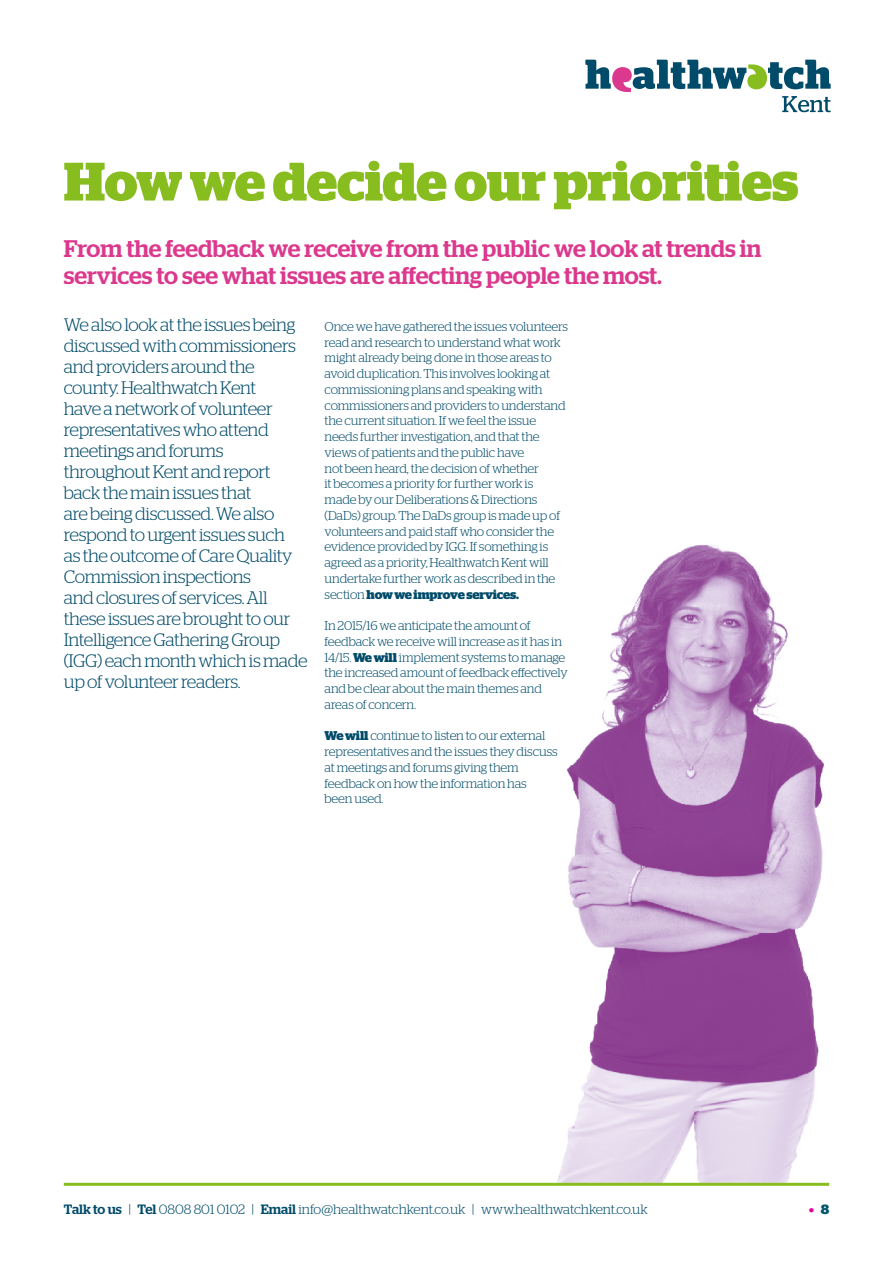
<style>
.page{position:relative;width:893px;height:1263px;background:#fff}
.page>*{position:absolute;margin:0;border:0;box-sizing:border-box;transform-origin:0 0}
.t1{font:700 54px "Stag";letter-spacing:-.005em;color:#88bd1f}
.t2{font:500 24px/26.2px "Stag";color:#db398d}
.t3{font:300 18px/21px "Stag";letter-spacing:-.025em;color:#004b69}
.t4{font:300 13.5px "Stag";color:#004b69}
.t5{font:700 13.5px "Stag";color:#e70095}
.t6{font:300 12.75px/15.8px "Stag";letter-spacing:-.01em;color:#004b69}
.s1{font-weight:700}
.s2{font-weight:500}
.s3{color:#00556f}
</style>
<div class="page">
<img style="left:499px;top:545px;width:331px;height:639px">
<hr style="left:64px;top:1183px;width:765px;height:3px;background:#88bd1f">
<svg style="left:585px;top:60px;width:246px;height:52px"></svg>
<h1 class="t1" style="left:64px;top:150px;width:736px">How we decide our priorities</h1>
<h2 class="t2" style="left:64px;top:235px;width:699px">From the feedback we receive from the public we look at trends in services to see what issues are affecting people the most.</h2>
<p class="t3" style="left:64px;top:314px;width:245px">We also look at the issues being discussed with commissioners and providers around the county. Healthwatch Kent<br>have a network of volunteer representatives who attend meetings and forums throughout Kent and report back the main issues that<br>are being discussed. We also respond to urgent issues such<br>as the outcome of Care Quality<br>Commission inspections<br>and closures of services. All these issues are brought to our<br>Intelligence Gathering Group (IGG) each month which is made up of volunteer readers.</p>
<p class="t6" style="left:325px;top:318px;width:245px">Once we have gathered the issues volunteers read and research to understand what work might already being done in those areas to avoid duplication. This involves looking at commissioning plans and speaking with commissioners and providers to understand the current situation. If we feel the issue needs further investigation, and that the views of patients and the public have<br>not been heard, the decision of whether<br>it becomes a priority for further work is made by our Deliberations &amp; Directions (DaDs) group. The DaDs group is made up of volunteers and paid staff who consider the evidence provided by IGG. If something is agreed as a priority, Healthwatch Kent will undertake further work as described in the section <span class="s1">how we improve services.</span></p>
<p class="t6" style="left:325px;top:617px;width:245px">In 2015/16 we anticipate the amount of feedback we receive will increase as it has in 14/15. <span class="s1">We will</span> implement systems to manage the increased amount of feedback effectively and be clear about the main themes and areas of concern.</p>
<p class="t6" style="left:325px;top:728px;width:235px"><span class="s1">We will</span> continue to listen to our external representatives and the issues they discuss at meetings and forums giving them feedback on how the information has been used.</p>
<p class="t4" style="left:64px;top:1202px;width:585px"><span class="s2">Talk to us</span> | <span class="s2">Tel</span> 0808 801 0102 | <span class="s2">Email</span> info@healthwatchkent.co.uk | www.healthwatchkent.co.uk</p>
<p class="t5" style="left:809px;top:1201px;width:22px">• <span class="s3">8</span></p>
</div>
